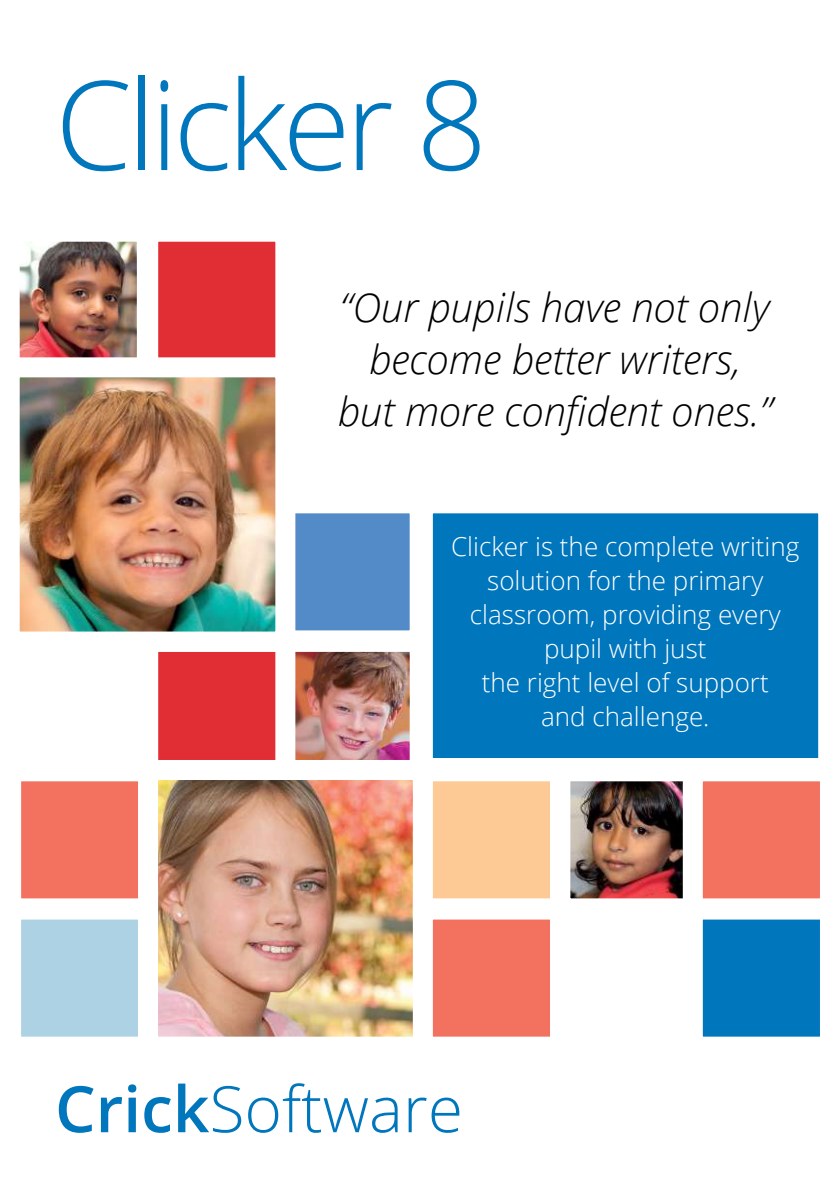
<style>
.page{position:relative;width:840px;height:1191px;background:#fff}
.page>*{position:absolute;margin:0;border:0;box-sizing:border-box;transform-origin:0 0}
.t1{font:300 124px "Open Sans";letter-spacing:-.04em;color:#0076bd}
.t2{font:300 64px "Open Sans";color:#0076bd}
.t3{font:italic 300 40px/52px "Open Sans";color:#000;text-align:center}
.t4{font:300 26px/34px "Open Sans";color:#fff;text-align:center}
.s1{font-weight:600}
</style>
<div class="page">
<div style="left:422px;top:503px;width:405px;height:265px;background:#0076bd"></div>
<div style="left:412px;top:493px;width:425px;height:285px;border:20px solid #fff"></div>
<div style="left:138px;top:222px;width:157px;height:157px;background:#e12d34;border:20px solid #fff"></div>
<img style="left:21px;top:243px;width:115px;height:114px">
<div style="left:0;top:222px;width:157px;height:157px;border:20px solid #fff"></div>
<div style="left:272px;top:493px;width:157px;height:157px;background:#538bc9;border:20px solid #fff"></div>
<img style="left:295px;top:653px;width:113px;height:107px">
<div style="left:272px;top:632px;width:157px;height:157px;border:20px solid #fff"></div>
<div style="left:138px;top:632px;width:157px;height:157px;background:#e12d34;border:20px solid #fff"></div>
<img style="left:21px;top:378px;width:253px;height:252px">
<div style="left:0;top:357px;width:295px;height:294px;border:20px solid #fff"></div>
<div style="left:11px;top:771px;width:137px;height:137px;background:#f3725f"></div>
<div style="left:1px;top:761px;width:157px;height:157px;border:20px solid #fff"></div>
<div style="left:11px;top:909px;width:137px;height:137px;background:#add2e4"></div>
<div style="left:1px;top:899px;width:157px;height:157px;border:20px solid #fff"></div>
<img style="left:159px;top:781px;width:253px;height:254px">
<div style="left:138px;top:760px;width:301px;height:296px;border:20px solid #fff"></div>
<div style="left:412px;top:761px;width:157px;height:157px;background:#fdca95;border:20px solid #fff"></div>
<div style="left:412px;top:899px;width:157px;height:157px;background:#f3725f;border:20px solid #fff"></div>
<img style="left:571px;top:782px;width:111px;height:115px">
<div style="left:550px;top:761px;width:157px;height:157px;border:20px solid #fff"></div>
<div style="left:692px;top:771px;width:137px;height:137px;background:#f3725f"></div>
<div style="left:682px;top:761px;width:157px;height:157px;border:20px solid #fff"></div>
<div style="left:692px;top:909px;width:137px;height:137px;background:#0076bd"></div>
<div style="left:682px;top:899px;width:157px;height:157px;border:20px solid #fff"></div>
<h1 class="t1" style="left:55px;top:40px;width:433px">Clicker 8</h1>
<h3 class="t3" style="left:337px;top:280px;width:435px">“Our pupils have not only become better writers, but more confident ones.”</h3>
<p class="t4" style="left:451px;top:529px;width:350px">Clicker is the complete writing solution for the primary classroom, providing every pupil with just<br>the right level of support<br>and challenge.</p>
<h2 class="t2" style="left:55px;top:1065px;width:409px"><span class="s1">Crick</span>Software</h2>
</div>
